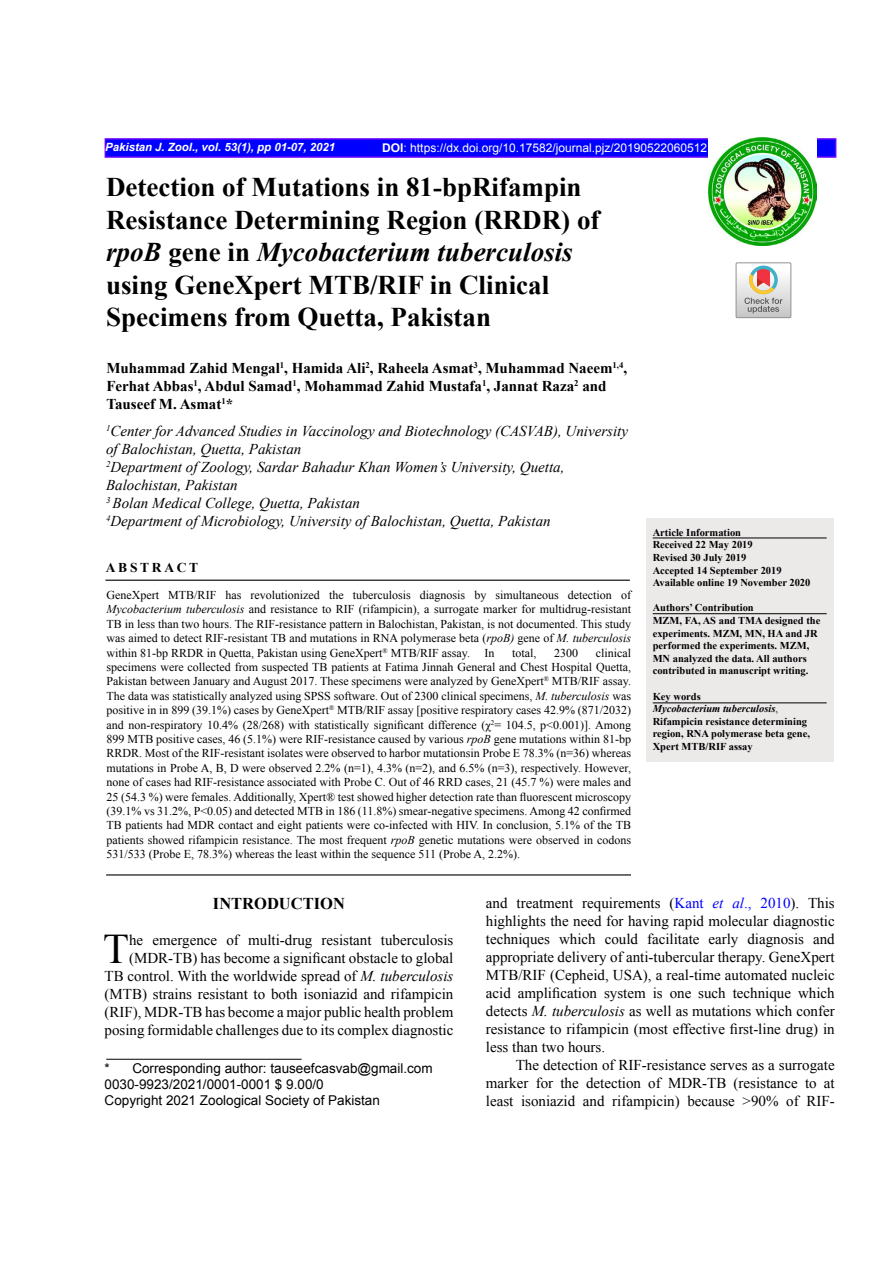
<style>
.page{position:relative;width:893px;height:1263px;background:#fff}
.page>*{position:absolute;margin:0;border:0;box-sizing:border-box;transform-origin:0 0}
.t1{font:42.15px "Times New Roman";color:#000}
.t2{font:700 27px/32.4px "Times New Roman";color:#000}
.t3{font:700 16.5px "Times New Roman";color:#000}
.t4{font:15px/18px "Times New Roman";color:#000;text-align:justify}
.t5{font:italic 15px/18px "Times New Roman";color:#000}
.t6{font:700 15px/18px "Times New Roman";color:#000}
.t7{font:13.5px/16.2px "Arial";color:#000}
.t8{font:700 13.5px "Times New Roman";letter-spacing:.2em;color:#000}
.t9{font:12px/14.4px "Times New Roman";color:#000;text-align:justify}
.t10{font:12px "Arial";color:#fff}
.t11{font:italic 700 11.4px "Arial";color:#fff}
.t12{font:700 10.5px/12.6px "Times New Roman";color:#000}
.s1{font-weight:700}
.s2{font-style:italic}
.s3{font-weight:400}
.s4{color:#00f}
.s5{font-style:italic;color:#00f}
</style>
<div class="page">
<svg style="left:736px;top:263px;width:55px;height:55px"></svg>
<div style="left:105px;top:138px;width:731px;height:20px;background:#00f;border:2px solid #60f"></div>
<img style="left:708px;top:138px;width:108px;height:108px">
<div style="left:646px;top:519px;width:187px;height:243px;background:#ece9e9"></div>
<hr style="left:653px;top:613px;width:174px;height:1px;background:#000">
<hr style="left:105px;top:580px;width:525px;height:1px;background:#000">
<hr style="left:106px;top:874px;width:525px;height:1px;background:#000">
<hr style="left:653px;top:538px;width:174px;height:1px;background:#000">
<hr style="left:106px;top:1059px;width:196px;height:1px;background:#000">
<hr style="left:653px;top:702px;width:174px;height:1px;background:#000">
<p class="t11" style="left:105px;top:139px;width:232px">Pakistan J. Zool., vol. 53(1), pp 01-07, 2021</p>
<p class="t10" style="left:382px;top:140px;width:326px"><span class="s1">DOI</span>: https://dx.doi.org/10.17582/journal.pjz/20190522060512</p>
<h2 class="t2" style="left:106px;top:171px;width:495px">Detection of Mutations in 81-bpRifampin Resistance Determining Region (RRDR) of <span class="s2">rpoB</span> gene in <span class="s2">Mycobacterium tuberculosis </span>using GeneXpert MTB/RIF in Clinical Specimens from Quetta, Pakistan</h2>
<p class="t6" style="left:106px;top:358px;width:522px">Muhammad Zahid Mengal<sup>1</sup>, Hamida Ali<sup>2</sup>, Raheela Asmat<sup>3</sup>, Muhammad Naeem<sup>1,4</sup>,<br>Ferhat Abbas<sup>1</sup>, Abdul Samad<sup>1</sup>, Mohammad Zahid Mustafa<sup>1</sup>, Jannat Raza<sup>2</sup> and<br>Tauseef M. Asmat<sup>1</sup>*</p>
<p class="t5" style="left:106px;top:422px;width:524px"><sup>1</sup>Center for Advanced Studies in Vaccinology and Biotechnology (CASVAB), University of Balochistan, Quetta, Pakistan<br><sup>2</sup>Department of Zoology, Sardar Bahadur Khan Women’s University, Quetta, Balochistan, Pakistan<br><sup>3</sup> Bolan Medical College, Quetta, Pakistan<br><sup>4</sup>Department of Microbiology, University of Balochistan, Quetta, Pakistan</p>
<p class="t12" style="left:653px;top:526px;width:159px">Article Information<br>Received 22 May 2019<br>Revised 30 July 2019<br>Accepted 14 September 2019<br>Available online 19 November 2020</p>
<p class="t12" style="left:653px;top:601px;width:169px">Authors’ Contribution<br>MZM, FA, AS and TMA designed the experiments. MZM, MN, HA and JR performed the experiments. MZM,<br>MN analyzed the data. All authors contributed in manuscript writing.</p>
<p class="t12" style="left:653px;top:689px;width:159px">Key words<br><span class="s2">Mycobacterium tuberculosis</span><span class="s3">,<br></span>Rifampicin resistance determining region, RNA polymerase beta gene,<br>Xpert MTB/RIF assay</p>
<p class="t8" style="left:106px;top:558px;width:94px">ABSTRACT</p>
<p class="t9" style="left:107px;top:588px;width:526px">GeneXpert MTB/RIF has revolutionized the tuberculosis diagnosis by simultaneous detection of <span class="s2">Mycobacterium tuberculosis</span> and resistance to RIF (rifampicin), a surrogate marker for multidrug-resistant TB in less than two hours. The RIF-resistance pattern in Balochistan, Pakistan, is not documented. This study was aimed to detect RIF-resistant TB and mutations in RNA polymerase beta (<span class="s2">rpoB)</span> gene of <span class="s2">M. tuberculosis </span>within 81-bp RRDR in Quetta, Pakistan using GeneXpert<sup>®</sup> MTB/RIF assay. In</p>
<p class="t9" style="left:107px;top:645px;width:526px;text-indent:489px">clinical specimens were collected from suspected TB patients at Fatima Jinnah General and Chest Hospital Quetta, Pakistan between January and August 2017. These specimens were analyzed by GeneXpert<sup>®</sup> MTB/RIF assay.<br>The data was statistically analyzed using SPSS software. Out of 2300 clinical specimens, <span class="s2">M. tuberculosis</span> was positive in in 899 (39.1%) cases by GeneXpert<sup>®</sup> MTB/RIF assay [positive respiratory cases 42.9% (871/2032) and non-respiratory 10.4% (28/268) with statistically significant difference (χ<sup>2</sup>= 104.5, p&lt;0.001)]. Among 899 MTB positive cases, 46 (5.1%) were RIF-resistance caused by various <span class="s2">rpoB</span> gene mutations within 81-bp RRDR. Most of the RIF-resistant isolates were observed to harbor mutationsin Probe E 78.3% (n=36) whereas mutations in Probe A, B, D were observed 2.2% (n=1), 4.3% (n=2), and 6.5% (n=3), respectively. However, none of cases had RIF-resistance associated with Probe C. Out of 46 RRD cases, 21 (45.7 %) were males and 25 (54.3 %) were females. Additionally, Xpert® test showed higher detection rate than fluorescent microscopy (39.1% vs 31.2%, P&lt;0.05) and detected MTB in 186 (11.8%) smear-negative specimens. Among 42 confirmed TB patients had MDR contact and eight patients were co-infected with HIV. In conclusion, 5.1% of the TB patients showed rifampicin resistance. The most frequent <span class="s2">rpoB</span> genetic mutations were observed in codons 531/533 (Probe E, 78.3%) whereas the least within the sequence 511 (Probe A, 2.2%).</p>
<h3 class="t3" style="left:213px;top:892px;width:133px">INTRODUCTION</h3>
<h1 class="t1" style="left:103px;top:920px;width:27px">T</h1>
<p class="t9" style="left:512px;top:645px;width:26px">total,</p>
<p class="t9" style="left:554px;top:645px;width:25px">2300</p>
<p class="t4" style="left:486px;top:894px;width:350px">and treatment requirements (<span class="s4">Kant</span> <span class="s5">et al</span><span class="s4">., 2010</span>). This highlights the need for having rapid molecular diagnostic techniques which could facilitate early diagnosis and appropriate delivery of anti-tubercular therapy. GeneXpert MTB/RIF (Cepheid, USA), a real-time automated nucleic acid amplification system is one such technique which detects <span class="s2">M. tuberculosis</span> as well as mutations which confer resistance to rifampicin (most effective first-line drug) in less than two hours.</p>
<p class="t4" style="left:486px;top:1056px;width:350px;text-indent:30px">The detection of RIF-resistance serves as a surrogate marker for the detection of MDR-TB (resistance to at least isoniazid and rifampicin) because &gt;90% of RIF-</p>
<p class="t4" style="left:105px;top:931px;width:350px;text-align:right">he emergence of multi-drug resistant tuberculosis (MDR-TB) has become a significant obstacle to global<br>TB control. With the worldwide spread of <span class="s2">M. tuberculosis </span>(MTB) strains resistant to both isoniazid and rifampicin (RIF), MDR-TB has become a major public health problem posing formidable challenges due to its complex diagnostic</p>
<p class="t7" style="left:105px;top:1060px;width:330px">* Corresponding author: tauseefcasvab@gmail.com<br>0030-9923/2021/0001-0001 $ 9.00/0<br>Copyright 2021 Zoological Society of Pakistan</p>
</div>
